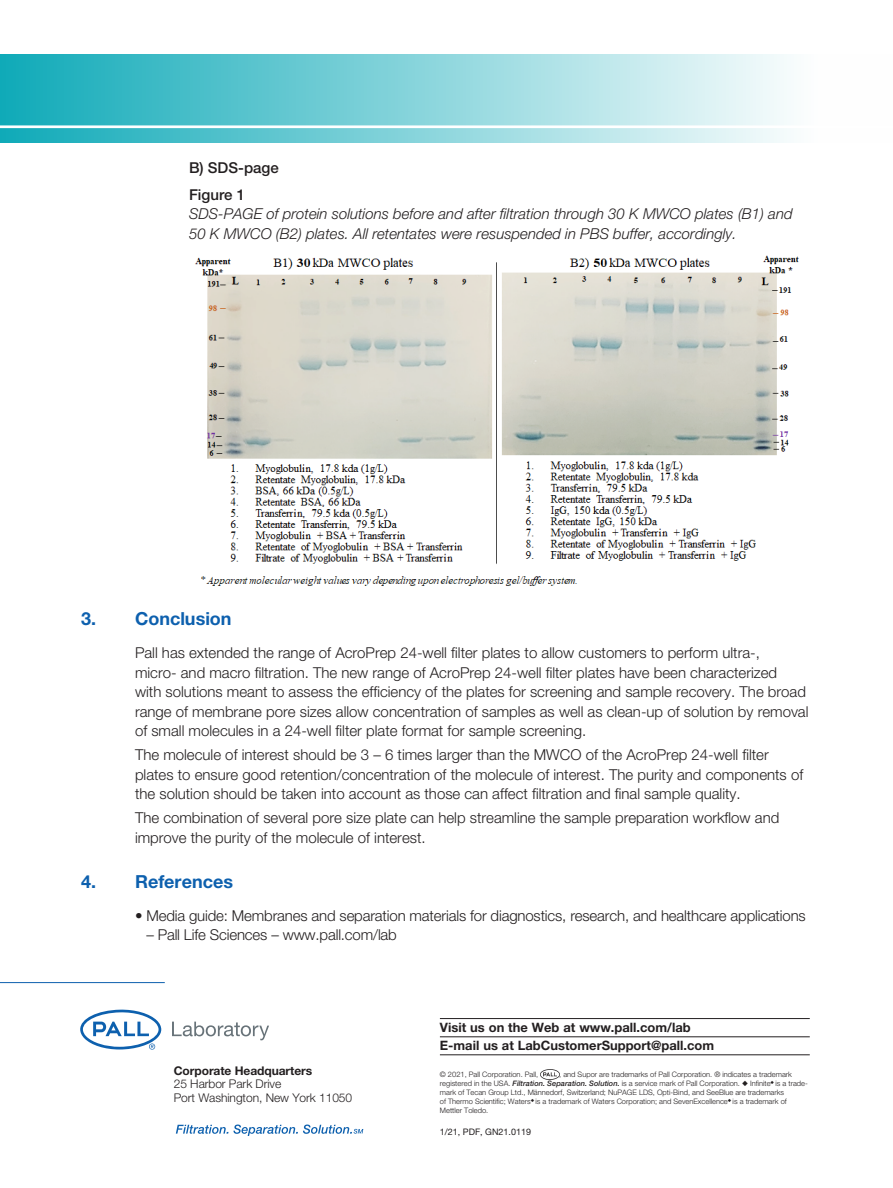
<style>
.page{position:relative;width:893px;height:1188px;background:#fff}
.page>*{position:absolute;margin:0;border:0;box-sizing:border-box;transform-origin:0 0}
.Level_1_Subhead{font:700 18px "Helvetica Neue LT Std";color:#0d60ae}
.Level_1_Body_Text{font:300 15px/19.5px "Helvetica Neue LT Std";color:#231f20}
.Level_2_Fig_Tab_Titl{font:italic 300 15px/19.5px "Helvetica Neue LT Std";color:#231f20}
.Level_2_Fig_Tab_Num{font:500 15px "Helvetica Neue LT Std";color:#231f20}
.z_Web_address_Sign-o{font:700 12.9px "Helvetica Neue LT Std";color:#231f20}
.t1{font:300 12px "Helvetica Neue LT Std";letter-spacing:-.005em;color:#231f20}
.t2{font:700 12px "Helvetica Neue LT Std";letter-spacing:-.005em;color:#231f20}
.z_GN_Sign-off{font:9px "Helvetica Neue LT Std";color:#231f20}
._10_Disclaimer{font:300 7.5px/9px "Helvetica Neue LT Std";color:#231f20}
.s1{font-weight:500;font-style:italic}
</style>
<div class="page">
<div style="left:0;top:54px;width:893px;height:88px;background:linear-gradient(to right,#11abb9,#fff)"></div>
<hr style="left:0;top:125px;width:893px;height:3px;background:#fff">
<svg style="left:80px;top:1010px;width:81px;height:40px"></svg>
<svg style="left:172px;top:1022px;width:97px;height:18px"></svg>
<svg style="left:175px;top:1124px;width:189px;height:12px"></svg>
<hr style="left:0;top:982px;width:165px;height:1px;background:#0d60ae">
<hr style="left:440px;top:1018px;width:370px;height:1px;background:#231f20">
<hr style="left:440px;top:1036px;width:370px;height:1px;background:#231f20">
<hr style="left:440px;top:1054px;width:370px;height:1px;background:#231f20">
<img style="left:540px;top:1070px;width:20px;height:9px">
<img style="left:195px;top:255px;width:604px;height:331px">
<p class="Level_2_Fig_Tab_Num" style="left:189px;top:158px;width:91px">B) SDS-page</p>
<p class="Level_2_Fig_Tab_Num" style="left:189px;top:185px;width:58px">Figure 1</p>
<p class="Level_2_Fig_Tab_Titl" style="left:189px;top:204px;width:605px">SDS-PAGE of protein solutions before and after filtration through 30 K MWCO plates (B1) and<br>50 K MWCO (B2) plates. All retentates were resuspended in PBS buffer, accordingly.</p>
<p class="Level_1_Subhead" style="left:81px;top:608px;width:152px">3. Conclusion</p>
<p class="Level_1_Body_Text" style="left:135px;top:643px;width:675px">Pall has extended the range of AcroPrep 24-well filter plates to allow customers to perform ultra-,<br>micro- and macro filtration. The new range of AcroPrep 24-well filter plates have been characterized<br>with solutions meant to assess the efficiency of the plates for screening and sample recovery. The broad range of membrane pore sizes allow concentration of samples as well as clean-up of solution by removal of small molecules in a 24-well filter plate format for sample screening.</p>
<p class="Level_1_Body_Text" style="left:135px;top:745px;width:670px">The molecule of interest should be 3 – 6 times larger than the MWCO of the AcroPrep 24-well filter plates to ensure good retention/concentration of the molecule of interest. The purity and components of the solution should be taken into account as those can affect filtration and final sample quality.</p>
<p class="Level_1_Body_Text" style="left:135px;top:808px;width:646px">The combination of several pore size plate can help streamline the sample preparation workflow and improve the purity of the molecule of interest.</p>
<p class="Level_1_Subhead" style="left:81px;top:870px;width:153px">4. References</p>
<p class="Level_1_Body_Text" style="left:135px;top:905px;width:672px">• Media guide: Membranes and separation materials for diagnostics, research, and healthcare applications</p>
<p class="Level_1_Body_Text" style="left:146px;top:925px;width:252px">– Pall Life Sciences – www.pall.com/lab</p>
<p class="t2" style="left:174px;top:1063px;width:140px">Corporate Headquarters</p>
<p class="t1" style="left:174px;top:1077px;width:109px">25 Harbor Park Drive</p>
<p class="t1" style="left:174px;top:1090px;width:180px">Port Washington, New York 11050</p>
<p class="z_Web_address_Sign-o" style="left:440px;top:1019px;width:252px">Visit us on the Web at www.pall.com/lab</p>
<p class="z_Web_address_Sign-o" style="left:440px;top:1037px;width:276px">E-mail us at LabCustomerSupport@pall.com</p>
<p class="_10_Disclaimer" style="left:440px;top:1070px;width:100px">© 2021, Pall Corporation. Pall,</p>
<p class="_10_Disclaimer" style="left:440px;top:1070px;width:370px;text-indent:119px">, and Supor are trademarks of Pall Corporation. ® indicates a trademark registered in the USA. <span class="s1">Filtration. Separation. Solution.</span> is a service mark of Pall Corporation. ◆ Infinite◆ is a trade&shy;mark of Tecan Group Ltd., Männedorf, Switzerland; NuPAGE LDS, Opti-Bind, and SeeBlue are trademarks<br>of Thermo Scientific; Waters◆ is a trademark of Waters Corporation; and SevenExcellence◆ is a trademark of Mettler Toledo.</p>
<p class="z_GN_Sign-off" style="left:440px;top:1126px;width:93px">1/21, PDF, GN21.0119</p>
</div>
